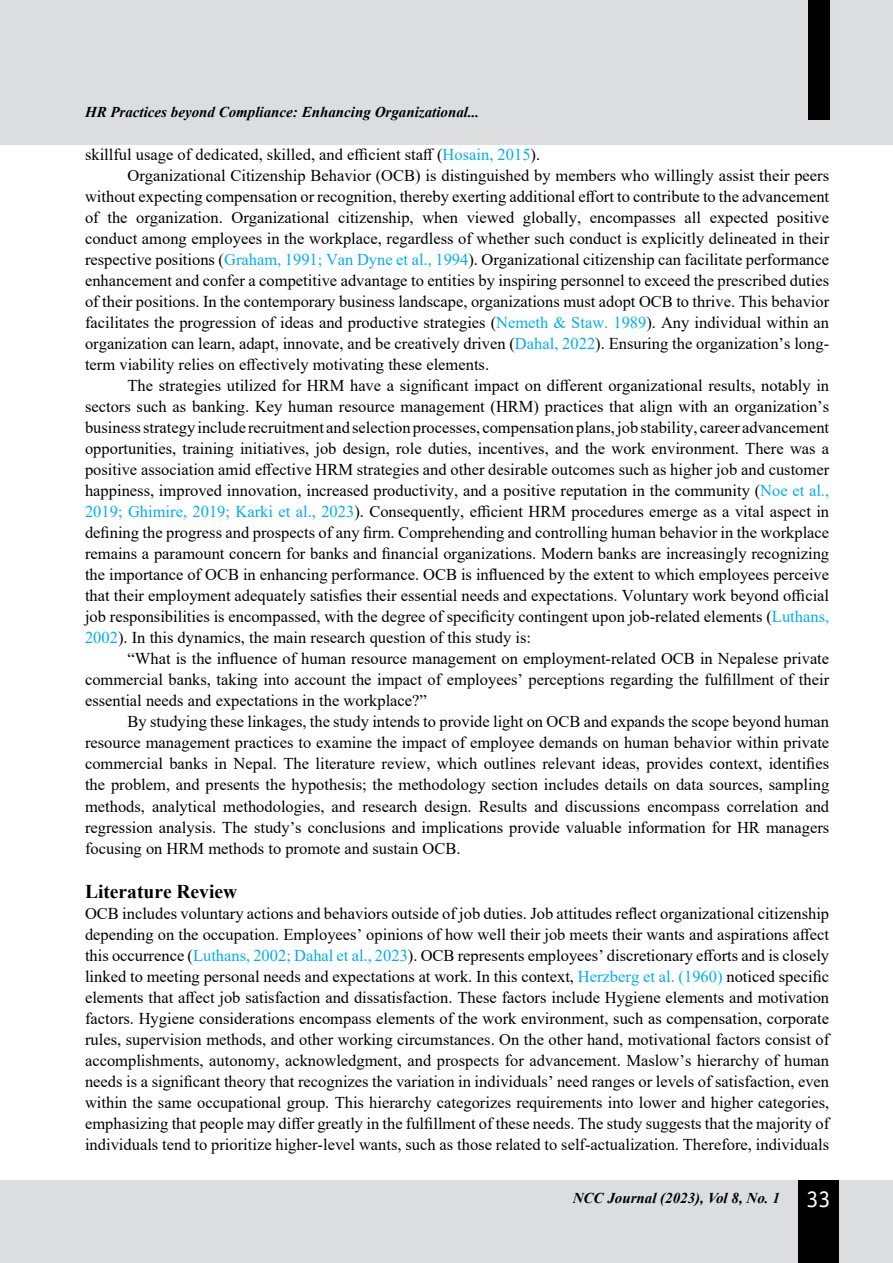
<style>
.page{position:relative;width:893px;height:1263px;background:#fff}
.page>*{position:absolute;margin:0;border:0;box-sizing:border-box;transform-origin:0 0}
.t1{font:700 19.5px "Times New Roman";color:#000}
.t2{font:16.5px/21px "Times New Roman";color:#000;text-align:justify}
.t3{font:italic 700 15px "Times New Roman";color:#000}
.s1{color:#00aeef}
.s2{font-family:"Officina Sans Std";font-weight:400;font-style:normal;font-size:24px;color:#fff}
</style>
<div class="page">
<div style="left:0;top:0;width:893px;height:145px;background:#dcddde"></div>
<div style="left:0;top:1180px;width:893px;height:83px;background:#dcddde"></div>
<div style="left:808px;top:0;width:21px;height:120px;background:#000"></div>
<div style="left:798px;top:1180px;width:41px;height:83px;background:#000"></div>
<p class="t3" style="left:85px;top:102px;width:396px">HR Practices beyond Compliance: Enhancing Organizational...</p>
<p class="t2" style="left:85px;top:144px;width:457px">skillful usage of dedicated, skilled, and efficient staff (<span class="s1">Hosain, 2015</span>).</p>
<p class="t2" style="left:128px;top:165px;width:703px">Organizational Citizenship Behavior (OCB) is distinguished by members who willingly assist their peers</p>
<p class="t2" style="left:85px;top:186px;width:746px">without expecting compensation or recognition, thereby exerting additional effort to contribute to the advancement</p>
<p class="t2" style="left:85px;top:207px;width:746px">of the organization. Organizational citizenship, when viewed globally, encompasses all expected positive</p>
<p class="t2" style="left:85px;top:228px;width:746px">conduct among employees in the workplace, regardless of whether such conduct is explicitly delineated in their</p>
<p class="t2" style="left:85px;top:249px;width:746px">respective positions (<span class="s1">Graham, 1991; Van Dyne et al., 1994</span>). Organizational citizenship can facilitate performance</p>
<p class="t2" style="left:85px;top:270px;width:746px">enhancement and confer a competitive advantage to entities by inspiring personnel to exceed the prescribed duties</p>
<p class="t2" style="left:85px;top:291px;width:746px">of their positions. In the contemporary business landscape, organizations must adopt OCB to thrive. This behavior</p>
<p class="t2" style="left:85px;top:312px;width:746px">facilitates the progression of ideas and productive strategies (<span class="s1">Nemeth &amp; Staw. 1989</span>). Any individual within an</p>
<p class="t2" style="left:85px;top:333px;width:746px">organization can learn, adapt, innovate, and be creatively driven (<span class="s1">Dahal, 2022</span>). Ensuring the organization’s long-</p>
<p class="t2" style="left:85px;top:354px;width:406px">term viability relies on effectively motivating these elements.</p>
<p class="t2" style="left:128px;top:375px;width:703px">The strategies utilized for HRM have a significant impact on different organizational results, notably in</p>
<p class="t2" style="left:85px;top:396px;width:746px">sectors such as banking. Key human resource management (HRM) practices that align with an organization’s</p>
<p class="t2" style="left:85px;top:417px;width:746px">business strategy include recruitment and selection processes, compensation plans, job stability, career advancement</p>
<p class="t2" style="left:85px;top:438px;width:746px">opportunities, training initiatives, job design, role duties, incentives, and the work environment. There was a</p>
<p class="t2" style="left:85px;top:459px;width:746px">positive association amid effective HRM strategies and other desirable outcomes such as higher job and customer</p>
<p class="t2" style="left:85px;top:480px;width:746px">happiness, improved innovation, increased productivity, and a positive reputation in the community (<span class="s1">Noe et al.,</span></p>
<p class="t2" style="left:85px;top:501px;width:746px"><span class="s1">2019; Ghimire, 2019; Karki et al., 2023</span>). Consequently, efficient HRM procedures emerge as a vital aspect in</p>
<p class="t2" style="left:85px;top:522px;width:746px">defining the progress and prospects of any firm. Comprehending and controlling human behavior in the workplace</p>
<p class="t2" style="left:85px;top:543px;width:746px">remains a paramount concern for banks and financial organizations. Modern banks are increasingly recognizing</p>
<p class="t2" style="left:85px;top:564px;width:746px">the importance of OCB in enhancing performance. OCB is influenced by the extent to which employees perceive</p>
<p class="t2" style="left:85px;top:585px;width:746px">that their employment adequately satisfies their essential needs and expectations. Voluntary work beyond official</p>
<p class="t2" style="left:85px;top:606px;width:746px">job responsibilities is encompassed, with the degree of specificity contingent upon job-related elements (<span class="s1">Luthans,</span></p>
<p class="t2" style="left:85px;top:627px;width:447px"><span class="s1">2002</span>). In this dynamics, the main research question of this study is:</p>
<p class="t2" style="left:128px;top:648px;width:703px">“What is the influence of human resource management on employment-related OCB in Nepalese private</p>
<p class="t2" style="left:85px;top:669px;width:746px">commercial banks, taking into account the impact of employees’ perceptions regarding the fulfillment of their</p>
<p class="t2" style="left:85px;top:690px;width:343px">essential needs and expectations in the workplace?”</p>
<p class="t2" style="left:128px;top:711px;width:703px">By studying these linkages, the study intends to provide light on OCB and expands the scope beyond human</p>
<p class="t2" style="left:85px;top:732px;width:746px">resource management practices to examine the impact of employee demands on human behavior within private</p>
<p class="t2" style="left:85px;top:753px;width:746px">commercial banks in Nepal. The literature review, which outlines relevant ideas, provides context, identifies</p>
<p class="t2" style="left:85px;top:774px;width:746px">the problem, and presents the hypothesis; the methodology section includes details on data sources, sampling</p>
<p class="t2" style="left:85px;top:795px;width:746px">methods, analytical methodologies, and research design. Results and discussions encompass correlation and</p>
<p class="t2" style="left:85px;top:816px;width:746px">regression analysis. The study’s conclusions and implications provide valuable information for HR managers</p>
<p class="t2" style="left:85px;top:837px;width:377px">focusing on HRM methods to promote and sustain OCB.</p>
<p class="t1" style="left:85px;top:878px;width:154px">Literature Review</p>
<p class="t2" style="left:85px;top:903px;width:746px">OCB includes voluntary actions and behaviors outside of job duties. Job attitudes reflect organizational citizenship depending on the occupation. Employees’ opinions of how well their job meets their wants and aspirations affect this occurrence (<span class="s1">Luthans, 2002; Dahal et al., 2023</span>). OCB represents employees’ discretionary efforts and is closely linked to meeting personal needs and expectations at work. In this context, <span class="s1">Herzberg et al. (1960)</span> noticed specific elements that affect job satisfaction and dissatisfaction. These factors include Hygiene elements and motivation factors. Hygiene considerations encompass elements of the work environment, such as compensation, corporate rules, supervision methods, and other working circumstances. On the other hand, motivational factors consist of accomplishments, autonomy, acknowledgment, and prospects for advancement. Maslow’s hierarchy of human needs is a significant theory that recognizes the variation in individuals’ need ranges or levels of satisfaction, even within the same occupational group. This hierarchy categorizes requirements into lower and higher categories, emphasizing that people may differ greatly in the fulfillment of these needs. The study suggests that the majority of individuals tend to prioritize higher-level wants, such as those related to self-actualization. Therefore, individuals</p>
<p class="t3" style="left:573px;top:1187px;width:259px">NCC Journal (2023), Vol 8, No. 1 <span class="s2">33</span></p>
</div>
